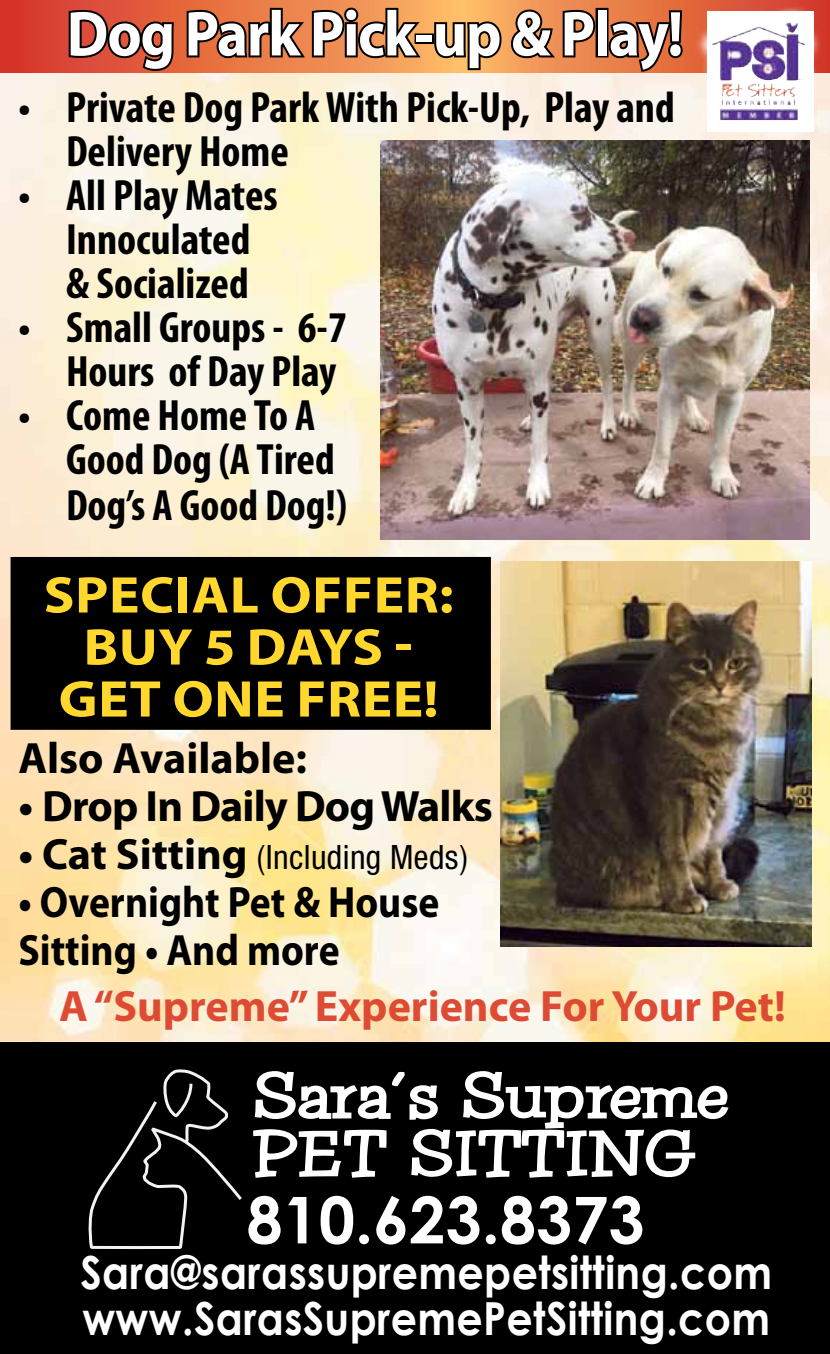
<style>
.page{position:relative;width:830px;height:1354px;background:#fff}
.page>*{position:absolute;margin:0;border:0;box-sizing:border-box;transform-origin:0 0}
.t1{font:700 64.4px "Century Gothic";color:#fff}
.t2{font:700 64px "Myriad Web Pro";letter-spacing:-.02em;color:#fff;scale:.9 1}
.t3{font:61.2px/57.6px "CAC One Seventy";color:#fff;scale:1.5 1}
.t4{font:700 52px/52px "Myriad Pro";letter-spacing:.01em;color:#ffd72d;scale:1.1 1}
.t5{font:700 45.6px/45.6px "Century Gothic";letter-spacing:.01em;color:#fff;scale:.9 1}
.t6{font:700 condensed 44px/44px "Myriad Pro";color:#000}
.t7{font:700 44px/48px "Myriad Pro";color:#000;scale:.9 1}
.t8{font:700 44px "Myriad Pro";color:#de4b34}
.t9{font:700 44px "Myriad Pro";letter-spacing:-.02em;color:#000}
.t10{font:700 44px "Myriad Pro";color:#000}
.t11{font:condensed 36px "Sans";letter-spacing:.01em;color:#000}
.s1{font-family:"Myriad Pro";font-weight:700;font-stretch:normal;font-size:44px}
</style>
<div class="page">
<img style="left:0;top:0;width:829px;height:1042px">
<div style="left:0;top:1042px;width:829px;height:312px;background:#000"></div>
<svg style="left:251px;top:823px;width:478px;height:355px"></svg>
<svg style="left:89px;top:1069px;width:153px;height:178px"></svg>
<svg style="left:1px;top:0;width:828px;height:72px;background:#e3663f"></svg>
<svg style="left:67px;top:8px;width:109px;height:126px;background:#c6917f"></svg>
<svg style="left:185px;top:6px;width:239px;height:55px;background:#945431"></svg>
<div style="left:414px;top:33px;width:20px;height:11px;border:4px solid #000"></div>
<svg style="left:432px;top:7px;width:165px;height:65px;background:#ad7341"></svg>
<div style="left:595px;top:8px;width:13px;height:49px;border:4px solid #000"></div>
<svg style="left:606px;top:8px;width:79px;height:81px;background:#a76b4f"></svg>
<svg style="left:695px;top:5px;width:126px;height:132px"></svg>
<img style="left:711px;top:22px;width:93px;height:75px">
<img style="left:380px;top:141px;width:429px;height:398px">
<img style="left:500px;top:562px;width:311px;height:385px">
<div style="left:13px;top:559px;width:476px;height:169px;background:#000"></div>
<div style="left:11px;top:557px;width:480px;height:173px;border:4px solid #000"></div>
<h2 class="t2" style="left:67px;top:-1px;width:686px">Dog Park Pick-up &amp; Play!</h2>
<p class="t6" style="left:66px;top:84px;width:610px;text-indent:-48px">• Private Dog Park With Pick-Up, Play and<br>Delivery Home</p>
<p class="t6" style="left:18px;top:172px;width:261px;text-align:center">• All Play Mates<br>Innoculated<br>&amp; Socialized</p>
<p class="t6" style="left:18px;top:304px;width:330px;text-align:right">• Small Groups - 6-7<br>Hours of Day Play</p>
<p class="t6" style="left:66px;top:392px;width:282px;line-height:45.2px;text-indent:-48px">• Come Home To A<br>Good Dog (A Tired<br>Dog’s A Good Dog!)</p>
<p class="t4" style="left:83px;top:567px;width:338px;text-indent:146px">l Offer:<br>Buy 5 Days</p>
<p class="t4" style="left:44px;top:567px;width:57px">Specia</p>
<p class="t4" style="left:59px;top:619px;width:347px;text-indent:336px">-<br>Get One Free!</p>
<p class="t10" style="left:18px;top:729px;width:290px">Also Available:</p>
<p class="t9" style="left:18px;top:777px;width:476px">• Drop In Daily Dog Walks</p>
<p class="t11" style="left:18px;top:836px;width:452px"><span class="s1">• Cat Sitting</span> (Including Meds)</p>
<p class="t7" style="left:18px;top:876px;width:469px">• Overnight Pet &amp; House<br>Sitting • And more</p>
<p class="t8" style="left:59px;top:977px;width:727px">A “Supreme” Experience For Your Pet!</p>
<h3 class="t3" style="left:253px;top:1066px;width:318px">Sara’s Supreme<br>Pet Sitting</h3>
<h1 class="t1" style="left:246px;top:1171px;width:399px">810.623.8373</h1>
<p class="t5" style="left:80px;top:1247px;width:769px">Sara@sarassupremepetsitting.com www.SarasSupremePetSitting.com</p>
</div>
